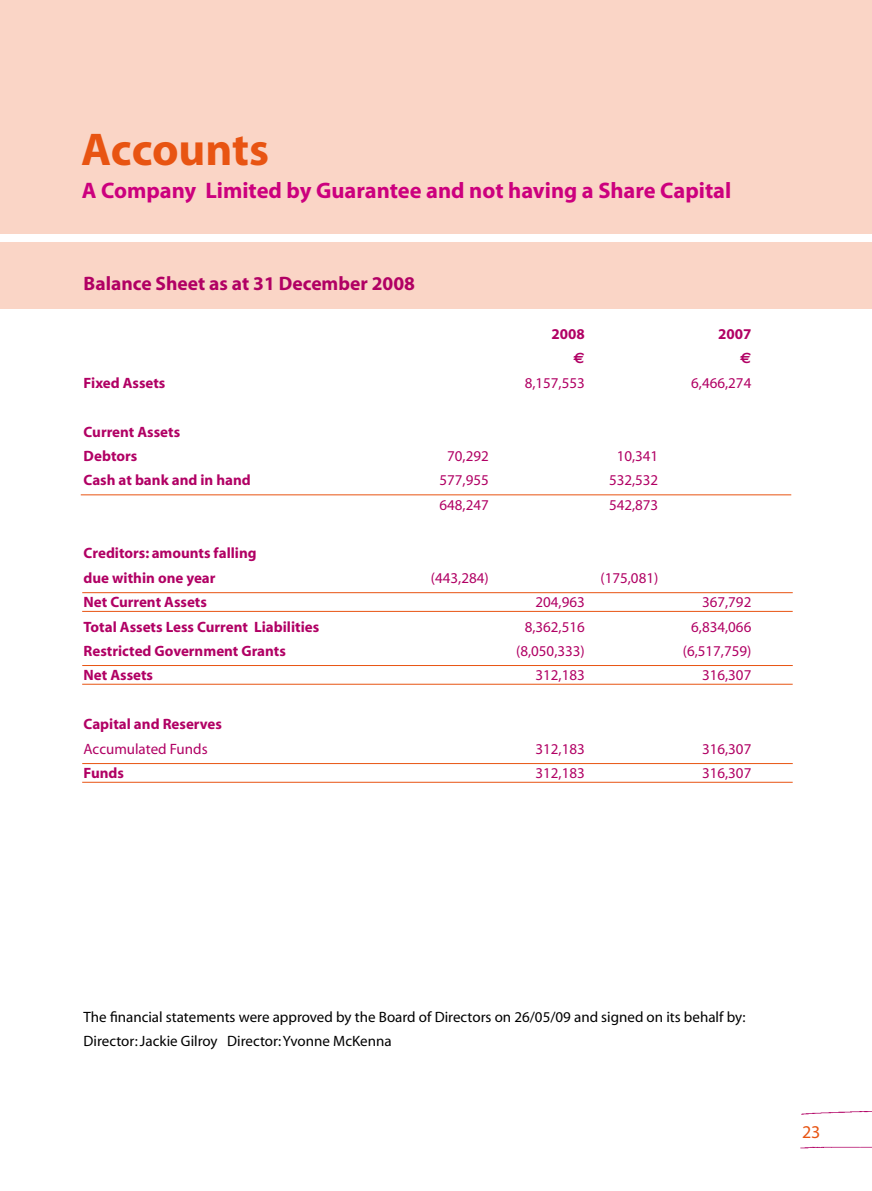
<style>
.page{position:relative;width:872px;height:1191px;background:#fff}
.page>*{position:absolute;margin:0;border:0;box-sizing:border-box;transform-origin:0 0}
.t1{font:700 46.2px "Myriad";color:#e85412}
.t2{font:700 22.5px "Myriad";color:#cc007e}
.t3{font:700 19.5px "Myriad";color:#b10064}
.t4{font:18px "Myriad";color:#e85412}
.t5{font:700 15px/24.3px "Myriad";color:#b10064}
.t6{font:15px "Myriad";color:#b10064}
.t7{font:15px/24.3px "Myriad";color:#000}
.t8{font:700 15px "Euro Sans";color:#b10064}
</style>
<div class="page">
<img style="left:800px;top:1111px;width:72px;height:38px">
<div style="left:0;top:0;width:872px;height:234px;background:#fad5c6"></div>
<div style="left:0;top:242px;width:872px;height:67px;background:#fad5c6"></div>
<hr style="left:81px;top:494px;width:710px;height:1px;background:#e85412">
<hr style="left:82px;top:611px;width:710px;height:1px;background:#e85412">
<hr style="left:82px;top:592px;width:710px;height:1px;background:#e85412">
<hr style="left:82px;top:684px;width:710px;height:1px;background:#e85412">
<hr style="left:82px;top:665px;width:710px;height:1px;background:#e85412">
<hr style="left:82px;top:782px;width:710px;height:1px;background:#e85412">
<hr style="left:82px;top:763px;width:710px;height:1px;background:#e85412">
<h1 class="t1" style="left:81px;top:126px;width:189px">Accounts</h1>
<h2 class="t2" style="left:82px;top:179px;width:651px">A Company Limited by Guarantee and not having a Share Capital</h2>
<h3 class="t3" style="left:84px;top:274px;width:333px">Balance Sheet as at 31 December 2008</h3>
<p class="t5" style="left:551px;top:322px;width:35px">2008</p>
<p class="t5" style="left:718px;top:322px;width:35px">2007</p>
<p class="t8" style="left:573px;top:349px;width:13px">E</p>
<p class="t8" style="left:740px;top:349px;width:13px">E</p>
<p class="t5" style="left:84px;top:371px;width:83px">Fixed Assets</p>
<p class="t6" style="left:525px;top:375px;width:62px">8,157,553</p>
<p class="t6" style="left:691px;top:375px;width:62px">6,466,274</p>
<p class="t5" style="left:84px;top:420px;width:98px">Current Assets<br>Debtors</p>
<p class="t6" style="left:447px;top:448px;width:43px">70,292</p>
<p class="t6" style="left:617px;top:448px;width:43px">10,341</p>
<p class="t5" style="left:84px;top:469px;width:169px">Cash at bank and in hand</p>
<p class="t6" style="left:439px;top:473px;width:51px">577,955</p>
<p class="t6" style="left:609px;top:473px;width:51px">532,532</p>
<p class="t6" style="left:439px;top:497px;width:51px">648,247</p>
<p class="t6" style="left:609px;top:497px;width:51px">542,873</p>
<p class="t5" style="left:84px;top:542px;width:174px">Creditors: amounts falling due within one year</p>
<p class="t6" style="left:431px;top:570px;width:59px">(443,284)</p>
<p class="t6" style="left:600px;top:570px;width:59px">(175,081)</p>
<p class="t5" style="left:84px;top:590px;width:125px">Net Current Assets</p>
<p class="t6" style="left:535px;top:595px;width:51px">204,963</p>
<p class="t6" style="left:702px;top:595px;width:51px">367,792</p>
<p class="t5" style="left:84px;top:615px;width:237px">Total Assets Less Current Liabilities</p>
<p class="t6" style="left:525px;top:619px;width:62px">8,362,516</p>
<p class="t6" style="left:691px;top:619px;width:62px">6,834,066</p>
<p class="t5" style="left:84px;top:639px;width:204px">Restricted Government Grants</p>
<p class="t6" style="left:516px;top:643px;width:70px">(8,050,333)</p>
<p class="t6" style="left:682px;top:643px;width:70px">(6,517,759)</p>
<p class="t5" style="left:84px;top:664px;width:71px">Net Assets</p>
<p class="t6" style="left:535px;top:668px;width:51px">312,183</p>
<p class="t6" style="left:702px;top:668px;width:51px">316,307</p>
<p class="t5" style="left:84px;top:712px;width:140px">Capital and Reserves</p>
<p class="t6" style="left:84px;top:741px;width:125px">Accumulated Funds</p>
<p class="t6" style="left:535px;top:741px;width:51px">312,183</p>
<p class="t6" style="left:702px;top:741px;width:51px">316,307</p>
<p class="t5" style="left:84px;top:761px;width:42px">Funds</p>
<p class="t6" style="left:535px;top:765px;width:51px">312,183</p>
<p class="t6" style="left:702px;top:765px;width:51px">316,307</p>
<p class="t7" style="left:84px;top:1005px;width:663px">The financial statements were approved by the Board of Directors on 26/05/09 and signed on its behalf by:<br>Director: Jackie Gilroy Director: Yvonne McKenna</p>
<p class="t4" style="left:802px;top:1122px;width:20px">23</p>
</div>
